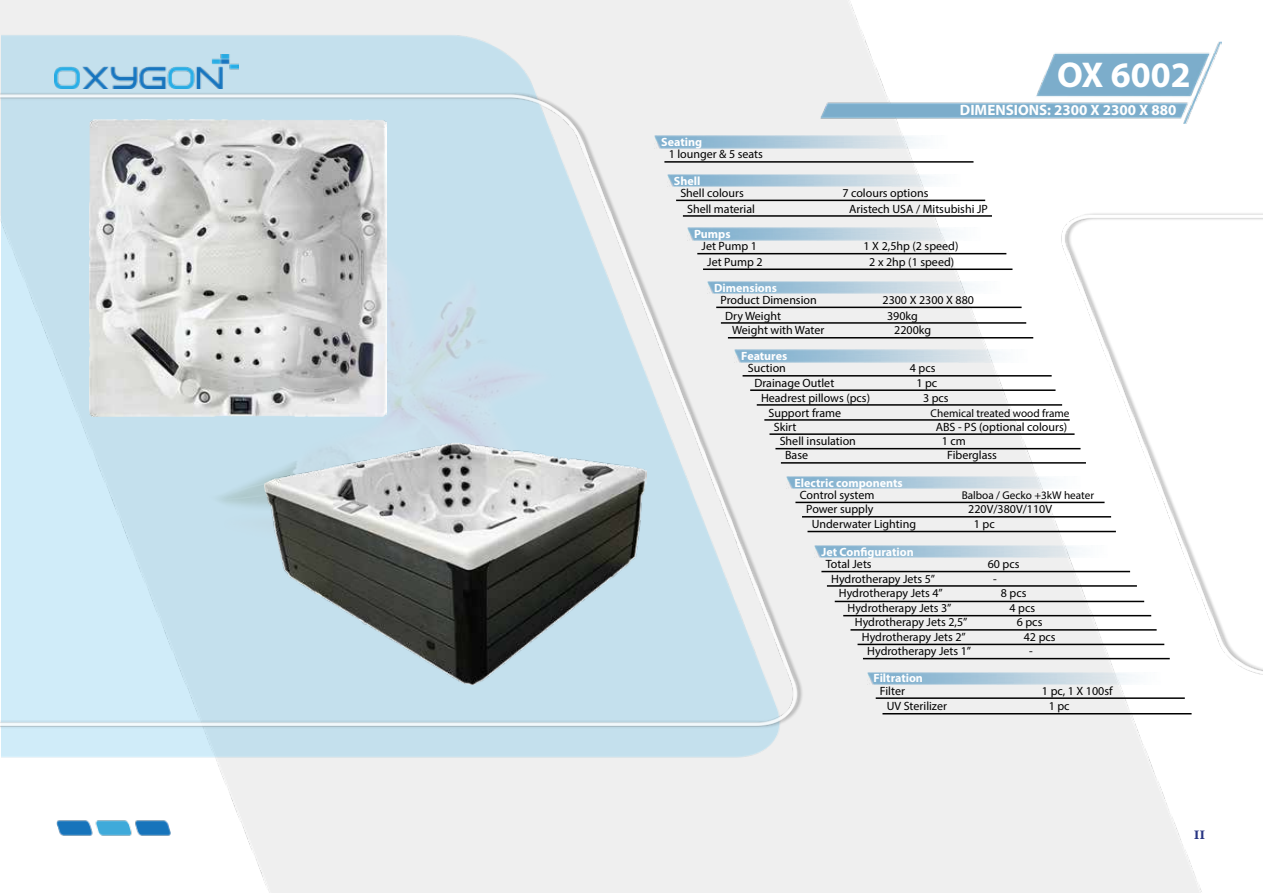
<style>
.page{position:relative;width:1263px;height:893px;background:#fff}
.page>*{position:absolute;margin:0;border:0;box-sizing:border-box;transform-origin:0 0}
.t1{font:700 36px "Myriad Pro";color:#fff}
.t2{font:700 18px "Athelas";color:#283583}
.t3{font:700 15px "Myriad Pro";color:#fff}
.t4{font:12px "Myriad Pro";color:#000}
.t5{font:700 12px "Myriad Pro";color:#fff}
.t6{font:11.25px "Myriad Pro";color:#000}
</style>
<div class="page">
<img style="left:809px;top:0;width:393px;height:893px">
<img style="left:0;top:0;width:809px;height:893px">
<img style="left:54px;top:817px;width:119px;height:22px">
<img style="left:821px;top:41px;width:401px;height:83px">
<img style="left:54px;top:54px;width:184px;height:34px">
<img style="left:655px;top:136px;width:309px;height:12px">
<hr style="left:664px;top:161px;width:309px;height:2px;background:#000">
<img style="left:668px;top:174px;width:309px;height:13px">
<hr style="left:676px;top:200px;width:309px;height:1px;background:#000">
<hr style="left:683px;top:215px;width:309px;height:2px;background:#000">
<img style="left:688px;top:228px;width:309px;height:12px">
<hr style="left:697px;top:253px;width:309px;height:1px;background:#000">
<hr style="left:703px;top:268px;width:309px;height:2px;background:#000">
<img style="left:708px;top:281px;width:309px;height:13px">
<hr style="left:716px;top:307px;width:305px;height:1px;background:#000">
<hr style="left:721px;top:322px;width:305px;height:2px;background:#000">
<hr style="left:728px;top:337px;width:305px;height:1px;background:#000">
<img style="left:734px;top:350px;width:309px;height:12px">
<hr style="left:742px;top:375px;width:310px;height:2px;background:#000">
<hr style="left:750px;top:389px;width:305px;height:2px;background:#000">
<hr style="left:757px;top:404px;width:305px;height:2px;background:#000">
<hr style="left:764px;top:419px;width:306px;height:2px;background:#000">
<hr style="left:769px;top:433px;width:305px;height:2px;background:#000">
<hr style="left:775px;top:448px;width:305px;height:1px;background:#000">
<hr style="left:781px;top:462px;width:305px;height:2px;background:#000">
<img style="left:787px;top:476px;width:272px;height:13px">
<hr style="left:795px;top:502px;width:309px;height:1px;background:#000">
<hr style="left:802px;top:516px;width:309px;height:2px;background:#000">
<hr style="left:807px;top:531px;width:309px;height:1px;background:#000">
<img style="left:814px;top:545px;width:245px;height:13px">
<hr style="left:821px;top:571px;width:309px;height:1px;background:#000">
<hr style="left:827px;top:585px;width:310px;height:2px;background:#000">
<hr style="left:835px;top:601px;width:309px;height:1px;background:#000">
<hr style="left:843px;top:615px;width:308px;height:1px;background:#000">
<hr style="left:850px;top:629px;width:307px;height:2px;background:#000">
<hr style="left:857px;top:644px;width:307px;height:1px;background:#000">
<hr style="left:863px;top:658px;width:307px;height:1px;background:#000">
<img style="left:146px;top:230px;width:538px;height:358px">
<img style="left:90px;top:119px;width:297px;height:297px">
<img style="left:265px;top:443px;width:381px;height:241px">
<img style="left:867px;top:672px;width:192px;height:12px">
<hr style="left:876px;top:697px;width:309px;height:2px;background:#000">
<hr style="left:882px;top:713px;width:309px;height:1px;background:#000">
<img style="left:1059px;top:204px;width:204px;height:484px">
<h1 class="t1" style="left:1057px;top:51px;width:135px">ΟΧ 6002</h1>
<p class="t3" style="left:960px;top:100px;width:218px">DIMENSIONS: 2300 X 2300 X 880</p>
<p class="t5" style="left:661px;top:134px;width:42px">Seating</p>
<p class="t4" style="left:669px;top:147px;width:96px">1 lounger &amp; 5 seats</p>
<p class="t5" style="left:674px;top:173px;width:28px">Shell</p>
<p class="t4" style="left:680px;top:186px;width:65px">Shell colours</p>
<p class="t4" style="left:842px;top:186px;width:88px">7 colours options</p>
<p class="t4" style="left:687px;top:201px;width:69px">Shell material</p>
<p class="t4" style="left:849px;top:201px;width:140px">Aristech USA / Mitsubishi JP</p>
<p class="t5" style="left:694px;top:226px;width:38px">Pumps</p>
<p class="t4" style="left:701px;top:239px;width:57px">Jet Pump 1</p>
<p class="t4" style="left:863px;top:239px;width:96px">1 X 2,5hp (2 speed)</p>
<p class="t4" style="left:707px;top:254px;width:57px">Jet Pump 2</p>
<p class="t4" style="left:869px;top:254px;width:86px">2 x 2hp (1 speed)</p>
<p class="t5" style="left:714px;top:280px;width:65px">Dimensions</p>
<p class="t4" style="left:720px;top:292px;width:98px">Product Dimension</p>
<p class="t4" style="left:882px;top:292px;width:93px">2300 X 2300 X 880</p>
<p class="t4" style="left:725px;top:308px;width:57px">Dry Weight</p>
<p class="t4" style="left:887px;top:308px;width:32px">390kg</p>
<p class="t4" style="left:732px;top:323px;width:94px">Weight with Water</p>
<p class="t4" style="left:894px;top:323px;width:38px">2200kg</p>
<p class="t5" style="left:741px;top:348px;width:47px">Features</p>
<p class="t4" style="left:748px;top:361px;width:40px">Suction</p>
<p class="t4" style="left:910px;top:361px;width:27px">4 pcs</p>
<p class="t4" style="left:754px;top:375px;width:81px">Drainage Outlet</p>
<p class="t4" style="left:916px;top:375px;width:22px">1 pc</p>
<p class="t4" style="left:761px;top:390px;width:111px">Headrest pillows (pcs)</p>
<p class="t4" style="left:923px;top:390px;width:27px">3 pcs</p>
<p class="t4" style="left:769px;top:405px;width:74px">Support frame</p>
<p class="t6" style="left:931px;top:406px;width:140px">Chemical treated wood frame</p>
<p class="t4" style="left:774px;top:419px;width:24px">Skirt</p>
<p class="t4" style="left:936px;top:419px;width:133px">ABS - PS (optional colours)</p>
<p class="t4" style="left:780px;top:434px;width:78px">Shell insulation</p>
<p class="t4" style="left:942px;top:434px;width:26px">1 cm</p>
<p class="t4" style="left:785px;top:448px;width:25px">Base</p>
<p class="t4" style="left:947px;top:448px;width:51px">Fiberglass</p>
<p class="t5" style="left:794px;top:475px;width:110px">Electric components</p>
<p class="t4" style="left:800px;top:488px;width:76px">Control system</p>
<p class="t6" style="left:962px;top:488px;width:134px">Balboa / Gecko +3kW heater</p>
<p class="t4" style="left:806px;top:502px;width:69px">Power supply</p>
<p class="t4" style="left:968px;top:502px;width:85px">220V/380V/110V</p>
<p class="t4" style="left:812px;top:517px;width:106px">Underwater Lighting</p>
<p class="t4" style="left:974px;top:517px;width:22px">1 pc</p>
<p class="t5" style="left:821px;top:544px;width:94px">Jet Configuration</p>
<p class="t4" style="left:826px;top:557px;width:48px">Total Jets</p>
<p class="t4" style="left:988px;top:557px;width:33px">60 pcs</p>
<p class="t4" style="left:831px;top:571px;width:105px">Hydrotherapy Jets 5”</p>
<p class="t4" style="left:993px;top:571px;width:5px">-</p>
<p class="t4" style="left:839px;top:586px;width:105px">Hydrotherapy Jets 4”</p>
<p class="t4" style="left:1001px;top:586px;width:27px">8 pcs</p>
<p class="t4" style="left:847px;top:601px;width:105px">Hydrotherapy Jets 3”</p>
<p class="t4" style="left:1009px;top:601px;width:27px">4 pcs</p>
<p class="t4" style="left:855px;top:615px;width:114px">Hydrotherapy Jets 2,5”</p>
<p class="t4" style="left:1017px;top:615px;width:27px">6 pcs</p>
<p class="t4" style="left:862px;top:630px;width:105px">Hydrotherapy Jets 2”</p>
<p class="t4" style="left:1024px;top:630px;width:33px">42 pcs</p>
<p class="t4" style="left:867px;top:644px;width:105px">Hydrotherapy Jets 1”</p>
<p class="t4" style="left:1029px;top:644px;width:5px">-</p>
<p class="t5" style="left:873px;top:670px;width:51px">Filtration</p>
<p class="t4" style="left:880px;top:683px;width:27px">Filter</p>
<p class="t4" style="left:1042px;top:683px;width:72px">1 pc, 1 X 100sf</p>
<p class="t4" style="left:887px;top:699px;width:62px">UV Sterilizer</p>
<p class="t4" style="left:1049px;top:699px;width:22px">1 pc</p>
<h2 class="t2" style="left:1194px;top:818px;width:13px">11</h2>
</div>
